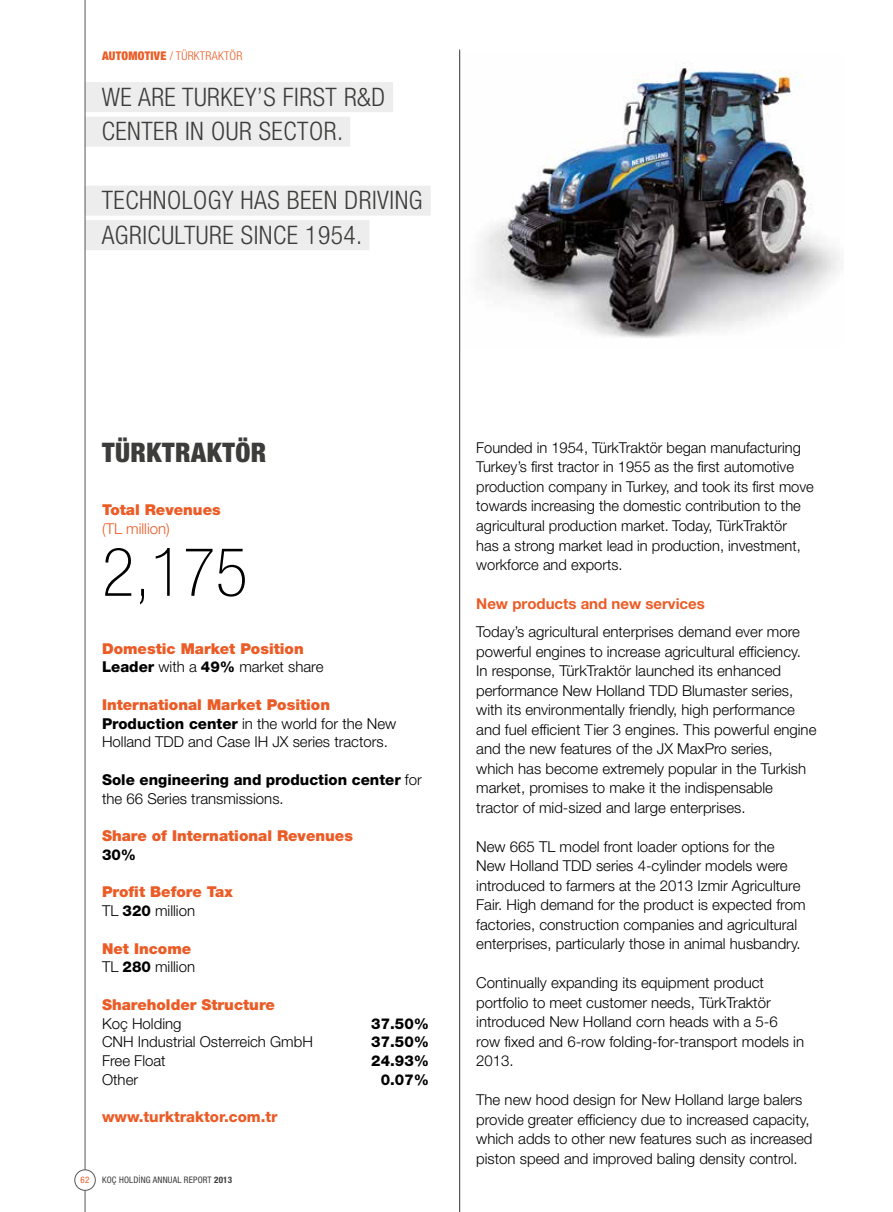
<style>
.page{position:relative;width:893px;height:1212px;background:#fff}
.page>*{position:absolute;margin:0;border:0;box-sizing:border-box;transform-origin:0 0}
.t1{font:100 condensed 67.5px "Helvetica Neue LT Pro";color:#000}
.t2{font:900 condensed 27px "Helvetica Neue LT Pro";letter-spacing:.02em;color:#3c3c3b}
.t3{font:300 condensed 25.5px/34.5px "Helvetica Neue LT Pro";letter-spacing:.02em;color:#3c3c3b}
.t4{font:300 15px/19.5px "Helvetica Neue LT Pro";color:#000}
.t5{font:900 15px/18.8px "Helvetica Neue LT Pro";color:#eb5b25}
.t6{font:800 15px/18.8px "Helvetica Neue LT Pro";color:#000}
.t7{font:700 15px "Helvetica Neue LT Pro";color:#eb5b25}
.t8{font:800 15px "Helvetica Neue LT Pro";color:#eb5b25}
.t9{font:300 15px "Helvetica Neue LT Pro";color:#eb5b25}
.t10{font:300 condensed 12px "Helvetica Neue LT Pro";letter-spacing:.02em;color:#eb5b25}
.t11{font:condensed 9px "Helvetica Neue LT Pro";letter-spacing:.02em;color:#3c3c3b}
.t12{font:condensed 9px "Helvetica Neue LT Pro";color:#eb5b25}
.s1{font-weight:900}
.s2{font-weight:800;color:#000}
.s3{font-weight:300;color:#000}
.s4{font-weight:900;color:#eb5b25}
.s5{font-weight:800}
.s6{font-weight:300}
.s7{font-weight:700}
</style>
<div class="page">
<img style="left:460px;top:53px;width:380px;height:294px">
<div style="left:85px;top:82px;width:308px;height:30px;background:#ededed"></div>
<div style="left:85px;top:117px;width:265px;height:30px;background:#ededed"></div>
<div style="left:85px;top:186px;width:346px;height:30px;background:#ededed"></div>
<div style="left:85px;top:220px;width:284px;height:30px;background:#ededed"></div>
<hr style="left:459px;top:49px;width:1px;height:1163px;background:#575756">
<hr style="left:85px;top:0;width:1px;height:1212px;background:#575756">
<div style="left:75px;top:1170px;width:20px;height:20px;background:#fff;border-radius:50%"></div>
<div style="left:74px;top:1169px;width:22px;height:22px;border:1px solid #575756;border-radius:50%"></div>
<p class="t10" style="left:102px;top:48px;width:142px"><span class="s1">AUTOMOTIVE</span> / TÜRKTRAKTÖR</p>
<h3 class="t3" style="left:102px;top:79px;width:285px">WE ARE TURKEY’S FIRST R&amp;D<br>CENTER IN OUR SECTOR.</h3>
<h3 class="t3" style="left:102px;top:183px;width:322px">TECHNOLOGY HAS BEEN DRIVING<br>AGRICULTURE SINCE 1954.</h3>
<h2 class="t2" style="left:102px;top:435px;width:166px">TÜRKTRAKTÖR</h2>
<p class="t4" style="left:476px;top:438px;width:339px">Founded in 1954, TürkTraktör began manufacturing Turkey’s first tractor in 1955 as the first automotive production company in Turkey, and took its first move towards increasing the domestic contribution to the agricultural production market. Today, TürkTraktör<br>has a strong market lead in production, investment, workforce and exports.</p>
<p class="t7" style="left:476px;top:594px;width:230px">New products and new services</p>
<p class="t4" style="left:476px;top:622px;width:342px">Today’s agricultural enterprises demand ever more powerful engines to increase agricultural efficiency.<br>In response, TürkTraktör launched its enhanced performance New Holland TDD Blumaster series, with its environmentally friendly, high performance and fuel efficient Tier 3 engines. This powerful engine and the new features of the JX MaxPro series,<br>which has become extremely popular in the Turkish market, promises to make it the indispensable tractor of mid-sized and large enterprises.</p>
<p class="t4" style="left:476px;top:836px;width:331px">New 665 TL model front loader options for the New Holland TDD series 4-cylinder models were introduced to farmers at the 2013 Izmir Agriculture Fair. High demand for the product is expected from factories, construction companies and agricultural enterprises, particularly those in animal husbandry.</p>
<p class="t4" style="left:476px;top:973px;width:329px">Continually expanding its equipment product portfolio to meet customer needs, TürkTraktör introduced New Holland corn heads with a 5-6 row fixed and 6-row folding-for-transport models in 2013.</p>
<p class="t4" style="left:476px;top:1090px;width:338px">The new hood design for New Holland large balers provide greater efficiency due to increased capacity, which adds to other new features such as increased piston speed and improved baling density control.</p>
<p class="t5" style="left:102px;top:500px;width:120px">Total Revenues</p>
<p class="t9" style="left:102px;top:520px;width:69px">(TL million)</p>
<h1 class="t1" style="left:102px;top:535px;width:147px">2,175</h1>
<p class="t5" style="left:102px;top:639px;width:223px">Domestic Market Position<br><span class="s2">Leader</span> <span class="s3">with a</span> <span class="s2">49%</span> <span class="s3">market share</span></p>
<p class="t4" style="left:102px;top:695px;width:296px;line-height:18.8px"><span class="s4">International Market Position<br></span><span class="s5">Production center</span> in the world for the New<br>Holland TDD and Case IH JX series tractors.</p>
<p class="t6" style="left:102px;top:770px;width:321px">Sole engineering and production center <span class="s6">for the 66 Series transmissions.</span></p>
<p class="t5" style="left:102px;top:826px;width:252px">Share of International Revenues</p>
<p class="t6" style="left:102px;top:845px;width:36px">30%</p>
<p class="t5" style="left:102px;top:882px;width:132px">Profit Before Tax<br><span class="s3">TL</span> <span class="s2">320</span> <span class="s3">million</span></p>
<p class="t5" style="left:102px;top:939px;width:95px">Net Income<br><span class="s3">TL</span> <span class="s2">280</span> <span class="s3">million</span></p>
<p class="t5" style="left:102px;top:995px;width:174px">Shareholder Structure</p>
<p class="t4" style="left:102px;top:1013px;width:81px">Koç Holding</p>
<p class="t6" style="left:371px;top:1014px;width:59px">37.50%</p>
<p class="t4" style="left:102px;top:1032px;width:212px">CNH Industrial Osterreich GmbH</p>
<p class="t6" style="left:371px;top:1032px;width:59px">37.50%</p>
<p class="t4" style="left:102px;top:1051px;width:65px">Free Float</p>
<p class="t6" style="left:371px;top:1051px;width:59px">24.93%</p>
<p class="t4" style="left:102px;top:1069px;width:38px">Other</p>
<p class="t6" style="left:381px;top:1070px;width:50px">0.07%</p>
<p class="t8" style="left:102px;top:1108px;width:177px">www.turktraktor.com.tr</p>
<p class="t12" style="left:81px;top:1175px;width:10px">62</p>
<p class="t11" style="left:102px;top:1175px;width:132px">KOÇ HOLDİNG ANNUAL REPORT <span class="s7">2013</span></p>
</div>
